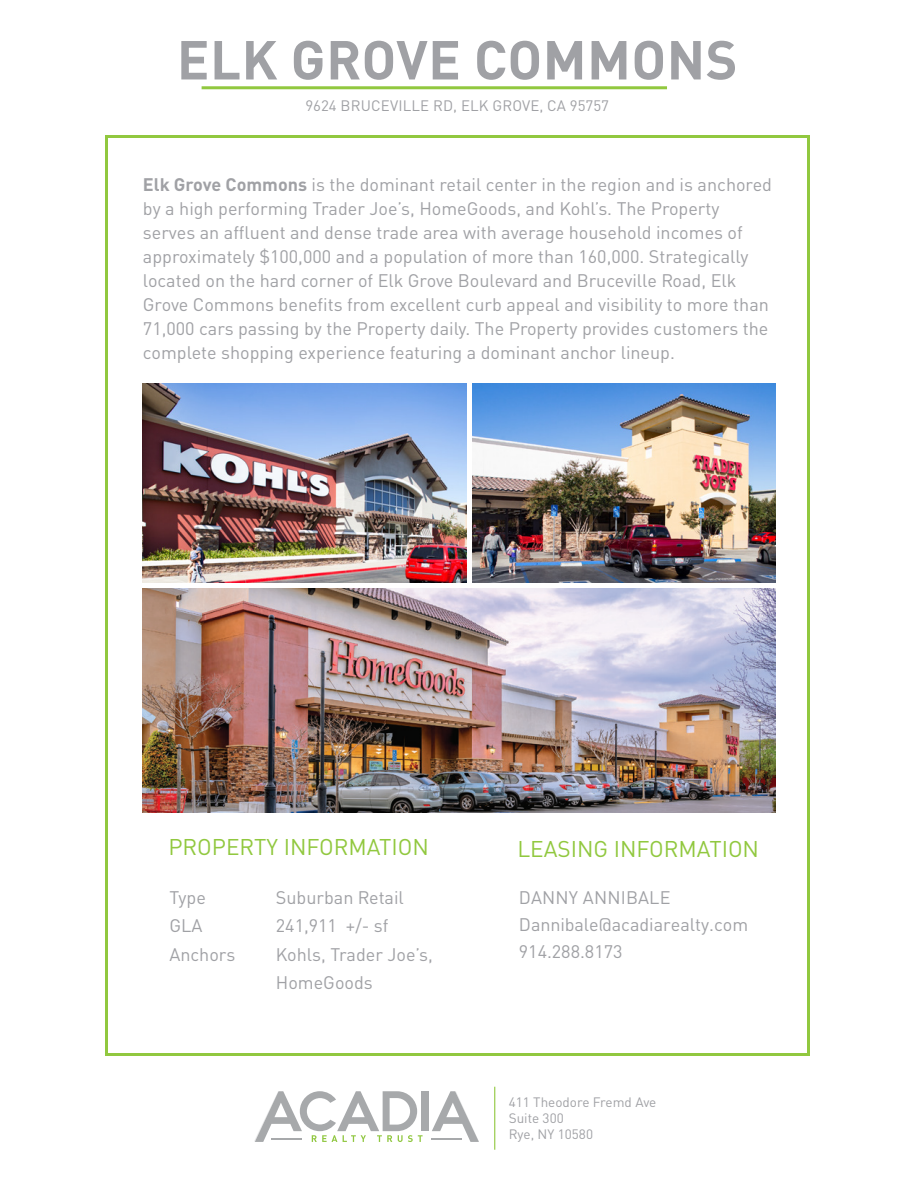
<style>
.page{position:relative;width:918px;height:1188px;background:#fff}
.page>*{position:absolute;margin:0;border:0;box-sizing:border-box;transform-origin:0 0}
.t1{font:700 54px "DIN Pro";letter-spacing:.01em;color:#a0a1a5}
.t2{font:22.5px "DIN Pro";color:#91c83f}
.t3{font:18px/24px "DIN Pro";color:#a0a1a5}
.t4{font:15px "DIN Pro";letter-spacing:.01em;color:#a0a1a5}
.t5{font:13.5px/16.2px "DIN Pro";color:#a0a1a5}
.s1{font-weight:700}
</style>
<div class="page">
<hr style="left:494px;top:1087px;width:1px;height:63px;background:#91c83f">
<svg style="left:432px;top:1091px;width:47px;height:51px"></svg>
<div style="left:421px;top:1091px;width:7px;height:40px;background:#a7a9ab"></div>
<hr style="left:432px;top:1138px;width:30px;height:2px;background:#a7a9ab">
<svg style="left:255px;top:1091px;width:168px;height:51px"></svg>
<hr style="left:202px;top:86px;width:465px;height:3px;background:#91c83f">
<img style="left:143px;top:588px;width:632px;height:224px">
<img style="left:143px;top:383px;width:324px;height:199px">
<img style="left:472px;top:383px;width:303px;height:199px">
<h1 class="t1" style="left:177px;top:15px;width:562px">ELK GROVE COMMONS</h1>
<p class="t4" style="left:305px;top:94px;width:305px">9624 BRUCEVILLE RD, ELK GROVE, CA 95757</p>
<p class="t3" style="left:143px;top:170px;width:631px"><span class="s1">Elk Grove Commons</span> is the dominant retail center in the region and is anchored by a high performing Trader Joe’s, HomeGoods, and Kohl’s. The Property serves an affluent and dense trade area with average household incomes of approximately $100,000 and a population of more than 160,000. Strategically located on the hard corner of Elk Grove Boulevard and Bruceville Road, Elk Grove Commons benefits from excellent curb appeal and visibility to more than 71,000 cars passing by the Property daily. The Property provides customers the complete shopping experience featuring a dominant anchor lineup.</p>
<p class="t2" style="left:168px;top:829px;width:262px">PROPERTY INFORMATION</p>
<p class="t2" style="left:517px;top:831px;width:243px">LEASING INFORMATION</p>
<p class="t3" style="left:519px;top:883px;width:153px">DANNY ANNIBALE</p>
<p class="t3" style="left:519px;top:910px;width:231px">Dannibale@acadiarealty.com</p>
<p class="t3" style="left:519px;top:937px;width:105px">914.288.8173</p>
<p class="t3" style="left:169px;top:883px;width:38px">Type</p>
<p class="t3" style="left:276px;top:883px;width:130px">Suburban Retail</p>
<p class="t3" style="left:169px;top:912px;width:35px">GLA</p>
<p class="t3" style="left:276px;top:912px;width:114px">241,911 +/- sf</p>
<p class="t3" style="left:169px;top:940px;width:67px">Anchors</p>
<p class="t3" style="left:276px;top:938px;width:159px;line-height:28.5px">Kohls, Trader Joe’s,<br>HomeGoods</p>
<p class="t5" style="left:509px;top:1093px;width:149px">411 Theodore Fremd Ave<br>Suite 300<br>Rye, NY 10580</p>
</div>
